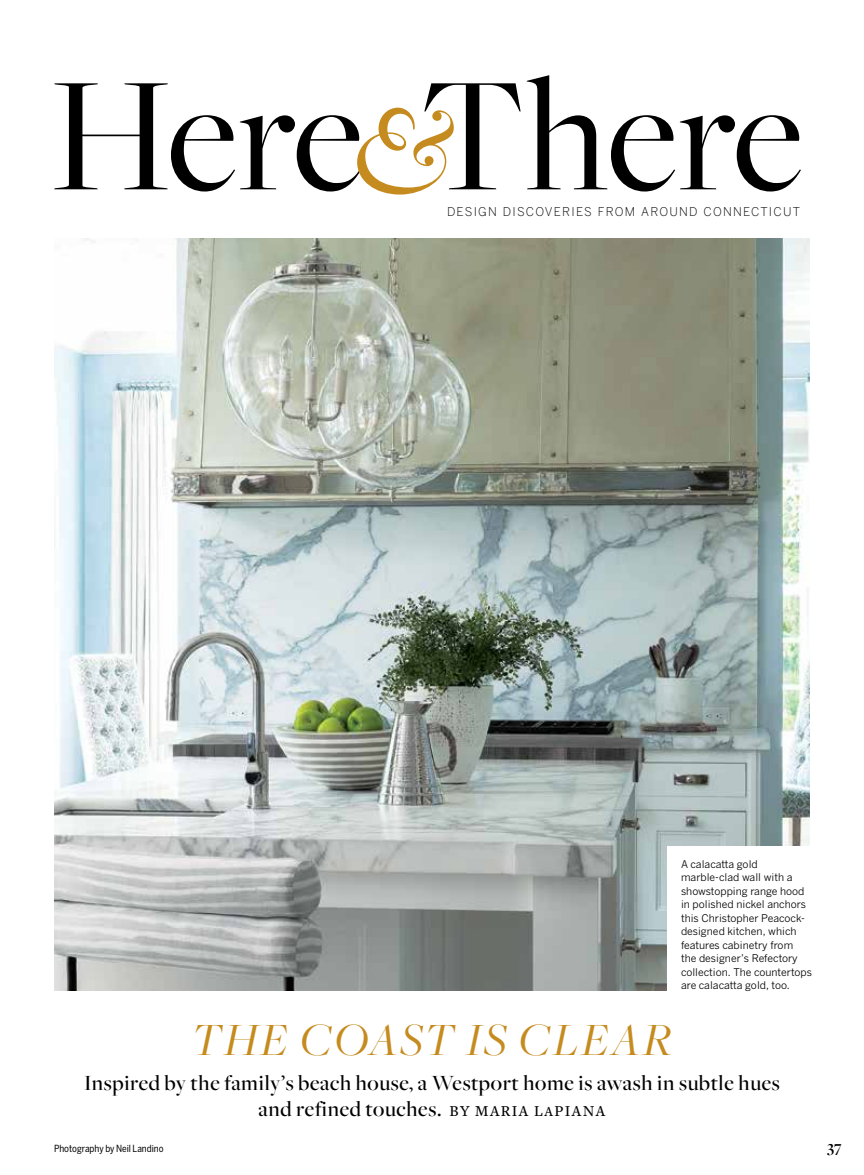
<style>
.page{position:relative;width:864px;height:1175px;background:#fff}
.page>*{position:absolute;margin:0;border:0;box-sizing:border-box;transform-origin:0 0}
.t1{font:169.5px "Freight Big Pro";color:#000}
.t2{font:italic 48px "Freight Big Pro";letter-spacing:.05em;color:#c58b1e}
.t3{font:500 22.5px/26.2px "Freight Big Pro";letter-spacing:.03em;color:#000;text-align:center}
.t4{font:700 16.5px "Freight Big Pro";color:#000}
.t5{font:300 12px "Benton Gothic";letter-spacing:.1em;color:#000}
.t6{font:10.5px/13.5px "Benton Gothic";color:#000}
.t7{font:9.75px "Benton Sans Cond";color:#000}
.s1{font-style:italic;font-size:133.05px;color:#c58b1e}
.s2{font-family:"Freight Text Pro";font-size:15.75px}
.s3{font-family:"Freight Text Pro";font-size:14.25px}
</style>
<div class="page">
<img style="left:54px;top:239px;width:756px;height:751px">
<div style="left:668px;top:846px;width:162px;height:157px;background:#fff"></div>
<h1 class="t1" style="left:50px;top:25px;width:755px">Here<span class="s1">&amp;</span>There</h1>
<p class="t5" style="left:447px;top:204px;width:355px">DESIGN DISCOVERIES FROM AROUND CONNECTICUT</p>
<p class="t6" style="left:681px;top:857px;width:132px">A calacatta gold marble-clad wall with a showstopping range hood in polished nickel anchors this Christopher Peacock&shy;designed kitchen, which features cabinetry from<br>the designer’s Refectory collection. The countertops are calacatta gold, too.</p>
<h2 class="t2" style="left:191px;top:1008px;width:483px">THE COAST IS CLEAR</h2>
<h3 class="t3" style="left:84px;top:1069px;width:697px">Inspired by the family’s beach house, a Westport home is awash in subtle hues and refined touches. <span class="s2">BY MARIA L</span><span class="s3">A</span><span class="s2">PIANA</span></h3>
<p class="t7" style="left:54px;top:1143px;width:111px">Photography by Neil Landino</p>
<h3 class="t4" style="left:827px;top:1136px;width:16px">37</h3>
</div>
